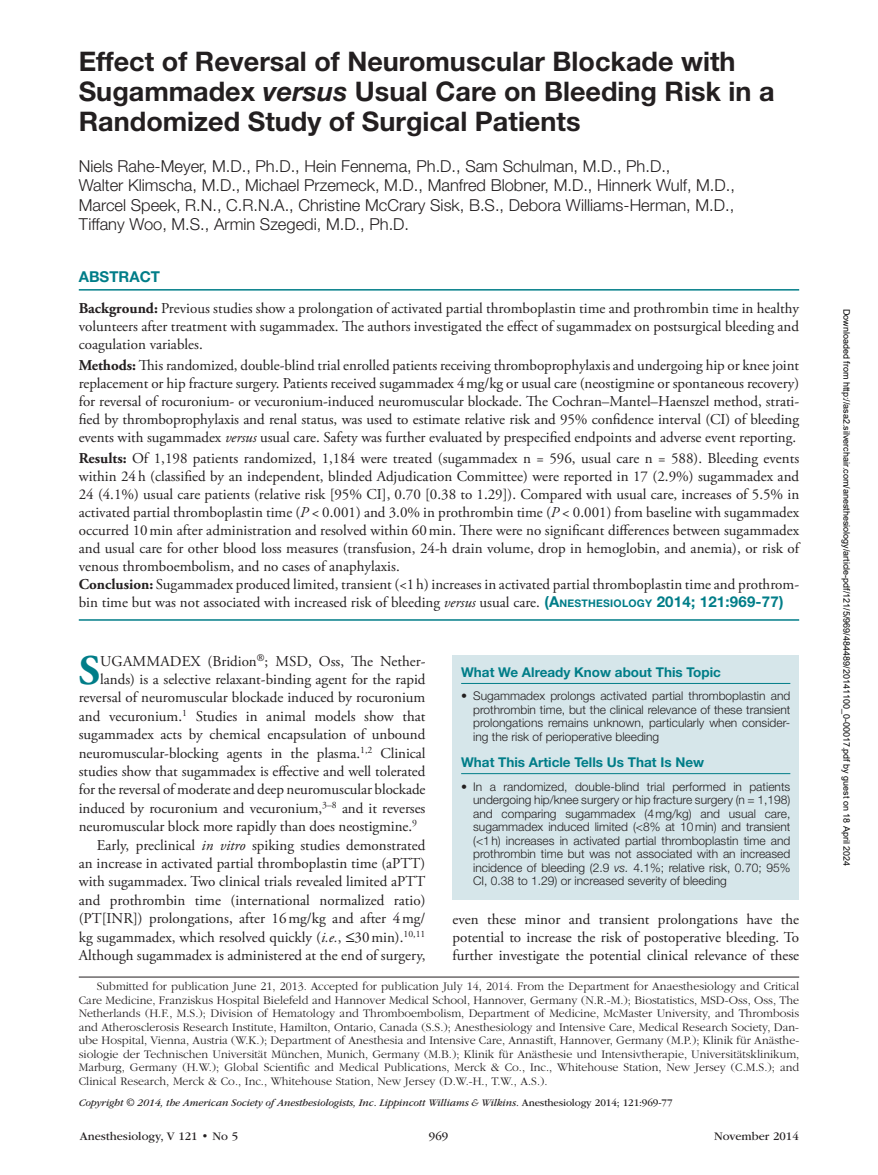
<style>
.page{position:relative;width:878px;height:1175px;background:#fff}
.page>*{position:absolute;margin:0;border:0;box-sizing:border-box;transform-origin:0 0}
.t1{font:700 42.15px "Adobe Garamond Pro";color:#007d88}
.t2{font:700 27px/30px "Helvetica Neue LT Std";color:#231f20}
.t3{font:300 16.5px/19.5px "Helvetica Neue LT Std";color:#231f20}
.t4{font:15px/18px "Adobe Garamond Pro";color:#231f20;text-align:justify}
.t5{font:700 15px "Helvetica Neue LT Std";color:#007d88}
.t6{font:700 13.5px "Helvetica Neue LT Std";color:#007d88}
.t7{font:300 12px/13.5px "ITC Garamond Std";color:#231f20;text-align:justify}
.t8{font:300 12px/13.5px "Helvetica Neue LT Std";color:#231f20;text-align:justify}
.t9{font:12px "ITC Garamond Std";color:#231f20}
.t10{font:italic 10.5px "ITC Garamond Std";letter-spacing:-.01em;color:#231f20}
.t11{font:9px "Arial";color:#000}
.s1{font-style:italic}
.s2{font-weight:700}
.s3{font-family:"Helvetica Neue LT Std";font-weight:700;color:#007d88}
.s4{font-family:"Helvetica Neue LT Std";font-weight:700;font-size:10.5px;color:#007d88}
.s5{font-family:"Gandhari Unicode"}
.s6{font-style:normal}
</style>
<div class="page">
<hr style="left:79px;top:289px;width:720px;height:1px;background:#007d88">
<hr style="left:79px;top:619px;width:720px;height:1px;background:#007d88">
<hr style="left:79px;top:976px;width:720px;height:1px;background:#231f20">
<div style="left:452px;top:655px;width:347px;height:244px;background:#d6e6ea"></div>
<hr style="left:461px;top:683px;width:329px;height:1px;background:#007d88">
<hr style="left:461px;top:773px;width:329px;height:1px;background:#007d88">
<h2 class="t2" style="left:79px;top:46px;width:697px">Effect of Reversal of Neuromuscular Blockade with<br>Sugammadex <span class="s1">versus</span> Usual Care on Bleeding Risk in a<br>Randomized Study of Surgical Patients</h2>
<p class="t3" style="left:79px;top:156px;width:657px">Niels Rahe-Meyer, M.D., Ph.D., Hein Fennema, Ph.D., Sam Schulman, M.D., Ph.D.,<br>Walter Klimscha, M.D., Michael Przemeck, M.D., Manfred Blobner, M.D., Hinnerk Wulf, M.D., Marcel Speek, R.N., C.R.N.A., Christine McCrary Sisk, B.S., Debora Williams-Herman, M.D., Tiffany Woo, M.S., Armin Szegedi, M.D., Ph.D.</p>
<p class="t5" style="left:79px;top:267px;width:83px">ABSTRACT</p>
<p class="t4" style="left:79px;top:300px;width:721px"><span class="s2">Background:</span> Previous studies show a prolongation of activated partial thromboplastin time and prothrombin time in healthy volunteers after treatment with sugammadex. The authors investigated the effect of sugammadex on postsurgical bleeding and coagulation variables.</p>
<p class="t4" style="left:79px;top:357px;width:722px"><span class="s2">Methods:</span> This randomized, double-blind trial enrolled patients receiving thromboprophylaxis and undergoing hip or knee joint replacement or hip fracture surgery. Patients received sugammadex 4mg/kg or usual care (neostigmine or spontaneous recovery) for reversal of rocuronium- or vecuronium-induced neuromuscular blockade. The Cochran–Mantel–Haenszel method, strati&shy;fied by thromboprophylaxis and renal status, was used to estimate relative risk and 95% confidence interval (CI) of bleeding events with sugammadex <span class="s1">versus</span> usual care. Safety was further evaluated by prespecified endpoints and adverse event reporting.</p>
<p class="t4" style="left:79px;top:450px;width:722px;text-align:left"><span class="s2">Results:</span> Of 1,198 patients randomized, 1,184 were treated (sugammadex n = 596, usual care n = 588). Bleeding events within 24h (classified by an independent, blinded Adjudication Committee) were reported in 17 (2.9%) sugammadex and 24 (4.1%) usual care patients (relative risk [95% CI], 0.70 [0.38 to 1.29]). Compared with usual care, increases of 5.5% in activated partial thromboplastin time (<span class="s1">P</span> &lt; 0.001) and 3.0% in prothrombin time (<span class="s1">P</span> &lt; 0.001) from baseline with sugammadex occurred 10min after administration and resolved within 60min. There were no significant differences between sugammadex and usual care for other blood loss measures (transfusion, 24-h drain volume, drop in hemoglobin, and anemia), or risk of venous thromboembolism, and no cases of anaphylaxis.<br><span class="s2">Conclusion:</span> Sugammadex produced limited, transient (&lt;1h) increases in activated partial thromboplastin time and prothrom&shy;bin time but was not associated with increased risk of bleeding <span class="s1">versus</span> usual care. <span class="s3">(</span><span class="s3">A</span><span class="s4">NESTHESIOLOGY</span> <span class="s3">2014; 121:969-77)</span></p>
<h1 class="t1" style="left:79px;top:646px;width:23px">S</h1>
<p class="t4" style="left:100px;top:652px;width:327px">UGAMMADEX (Bridion<sup>®</sup>; MSD, Oss, The Nether-</p>
<p class="t4" style="left:100px;top:670px;width:327px">lands) is a selective relaxant-binding agent for the rapid</p>
<p class="t4" style="left:79px;top:689px;width:348px">reversal of neuromuscular blockade induced by rocuronium</p>
<p class="t4" style="left:79px;top:707px;width:348px">and vecuronium.<sup>1</sup> Studies in animal models show that</p>
<p class="t4" style="left:79px;top:726px;width:348px">sugammadex acts by chemical encapsulation of unbound</p>
<p class="t4" style="left:79px;top:744px;width:348px">neuromuscular-blocking agents in the plasma.<sup>1,2</sup> Clinical</p>
<p class="t4" style="left:79px;top:762px;width:348px">studies show that sugammadex is effective and well tolerated</p>
<p class="t4" style="left:79px;top:781px;width:348px">for the reversal of moderate and deep neuromuscular blockade</p>
<p class="t4" style="left:79px;top:799px;width:348px">induced by rocuronium and vecuronium,<sup>3–8</sup> and it reverses</p>
<p class="t4" style="left:79px;top:818px;width:339px">neuromuscular block more rapidly than does neostigmine.<sup>9</sup></p>
<p class="t4" style="left:97px;top:836px;width:330px">Early, preclinical <span class="s1">in vitro</span> spiking studies demonstrated</p>
<p class="t4" style="left:79px;top:854px;width:348px">an increase in activated partial thromboplastin time (aPTT)</p>
<p class="t4" style="left:79px;top:873px;width:348px">with sugammadex. Two clinical trials revealed limited aPTT</p>
<p class="t4" style="left:79px;top:891px;width:348px">and prothrombin time (international normalized ratio)</p>
<p class="t4" style="left:79px;top:910px;width:348px">(PT[INR]) prolongations, after 16mg/kg and after 4mg/</p>
<p class="t4" style="left:79px;top:928px;width:348px">kg sugammadex, which resolved quickly (<span class="s1">i.e.</span>, <span class="s5">≤</span>30min).<sup>10,11</sup></p>
<p class="t4" style="left:79px;top:946px;width:348px">Although sugammadex is administered at the end of surgery,</p>
<p class="t6" style="left:461px;top:663px;width:261px">What We Already Know about This Topic</p>
<p class="t8" style="left:473px;top:689px;width:319px;text-indent:-12px">• Sugammadex prolongs activated partial thromboplastin and prothrombin time, but the clinical relevance of these transient prolongations remains unknown, particularly when consider&shy;ing the risk of perioperative bleeding</p>
<p class="t6" style="left:461px;top:754px;width:244px">What This Article Tells Us That Is New</p>
<p class="t8" style="left:473px;top:779px;width:319px;text-indent:-12px">• In a randomized, double-blind trial performed in patients undergoing hip/knee surgery or hip fracture surgery (n = 1,198) and comparing sugammadex (4mg/kg) and usual care, sugammadex induced limited (&lt;8% at 10min) and transient (&lt;1h) increases in activated partial thromboplastin time and prothrombin time but was not associated with an increased incidence of bleeding (2.9 <span class="s1">vs.</span> 4.1%; relative risk, 0.70; 95% CI, 0.38 to 1.29) or increased severity of bleeding</p>
<p class="t4" style="left:452px;top:910px;width:348px">even these minor and transient prolongations have the potential to increase the risk of postoperative bleeding. To further investigate the potential clinical relevance of these</p>
<p class="t7" style="left:79px;top:979px;width:722px;text-indent:18px">Submitted for publication June 21, 2013. Accepted for publication July 14, 2014. From the Department for Anaesthesiology and Critical Care Medicine, Franziskus Hospital Bielefeld and Hannover Medical School, Hannover, Germany (N.R.-M.); Biostatistics, MSD-Oss, Oss, The Netherlands (H.F., M.S.); Division of Hematology and Thromboembolism, Department of Medicine, McMaster University, and Thrombosis and Atherosclerosis Research Institute, Hamilton, Ontario, Canada (S.S.); Anesthesiology and Intensive Care, Medical Research Society, Dan&shy;ube Hospital, Vienna, Austria (W.K.); Department of Anesthesia and Intensive Care, Annastift, Hannover, Germany (M.P.); Klinik für Anästhe&shy;siologie der Technischen Universität München, Munich, Germany (M.B.); Klinik für Anästhesie und Intensivtherapie, Universitätsklinikum, Marburg, Germany (H.W.); Global Scientific and Medical Publications, Merck &amp; Co., Inc., Whitehouse Station, New Jersey (C.M.S.); and Clinical Research, Merck &amp; Co., Inc., Whitehouse Station, New Jersey (D.W.-H., T.W., A.S.).</p>
<p class="t10" style="left:79px;top:1096px;width:595px">Copyright © 2014, the American Society of Anesthesiologists, Inc. Lippincott Williams &amp; Wilkins. <span class="s6">Anesthesiology 2014; 121:969-77</span></p>
<p class="t9" style="left:80px;top:1130px;width:160px">Anesthesiology, V 121 • No 5</p>
<p class="t9" style="left:429px;top:1130px;width:21px">969</p>
<p class="t9" style="left:714px;top:1130px;width:86px">November 2014</p>
<p class="t11" style="left:850px;top:309px;width:559px;rotate:90deg">Downloaded from http://asa2.silverchair.com/anesthesiology/article-pdf/121/5/969/484489/20141100_0-00017.pdf by guest on 18 April 2024</p>
</div>
